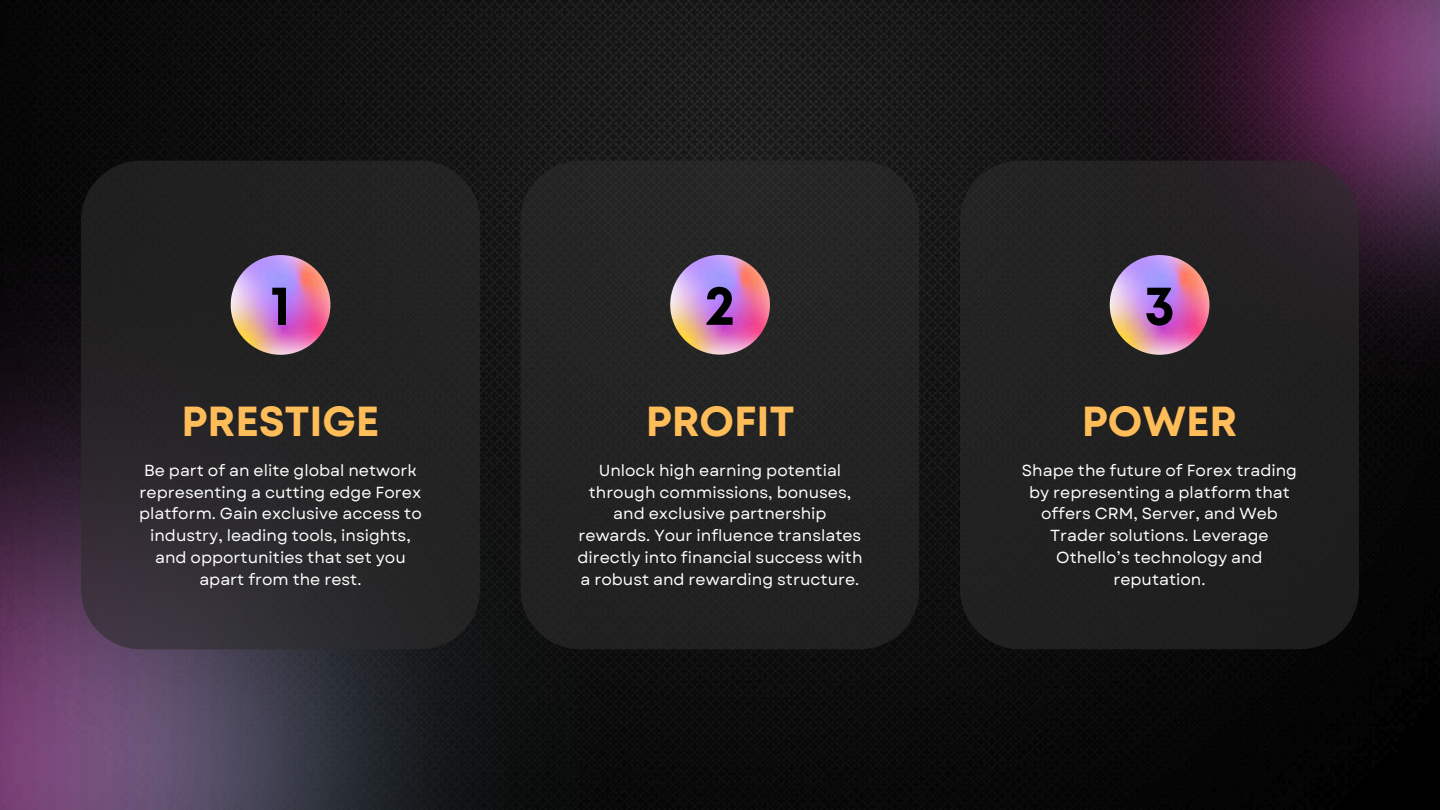
<style>
.page{position:relative;width:1440px;height:810px;background:#fff}
.page>*{position:absolute;margin:0;border:0;box-sizing:border-box;transform-origin:0 0}
.t1{font:700 56px "Mont";color:#000}
.t2{font:700 42px "Mont";color:#ffbd59}
.t3{font:16px/21.8px "Garet";color:#fff;text-align:center}
</style>
<div class="page">
<img style="left:0;top:0;width:1440px;height:810px">
<img style="left:0;top:219px;width:608px;height:591px">
<svg style="left:81px;top:161px;width:399px;height:488px;background:#262527"></svg>
<img style="left:231px;top:255px;width:99px;height:100px">
<div style="left:521px;top:161px;width:398px;height:488px;background:#242323;border-radius:60px"></div>
<img style="left:1094px;top:0;width:346px;height:405px">
<div style="left:960px;top:161px;width:399px;height:488px;background:#212021;border-radius:60px"></div>
<img style="left:670px;top:255px;width:100px;height:100px">
<img style="left:1110px;top:255px;width:99px;height:100px">
<h1 class="t1" style="left:270px;top:284px;width:22px">1</h1>
<h1 class="t1" style="left:705px;top:284px;width:32px">2</h1>
<h1 class="t1" style="left:1144px;top:284px;width:32px">3</h1>
<h2 class="t2" style="left:182px;top:406px;width:199px">PRESTIGE</h2>
<p class="t3" style="left:139px;top:459px;width:284px">Be part of an elite global network representing a cutting edge Forex platform. Gain exclusive access to industry, leading tools, insights, and opportunities that set you apart from the rest.</p>
<h2 class="t2" style="left:646px;top:406px;width:150px">PROFIT</h2>
<h2 class="t2" style="left:1082px;top:406px;width:157px">POWER</h2>
<p class="t3" style="left:577px;top:459px;width:287px">Unlock high earning potential through commissions, bonuses, and exclusive partnership rewards. Your influence translates directly into financial success with a robust and rewarding structure.</p>
<p class="t3" style="left:1022px;top:459px;width:277px">Shape the future of Forex trading by representing a platform that offers CRM, Server, and Web<br>Trader solutions. Leverage<br>Othello’s technology and reputation.</p>
</div>
